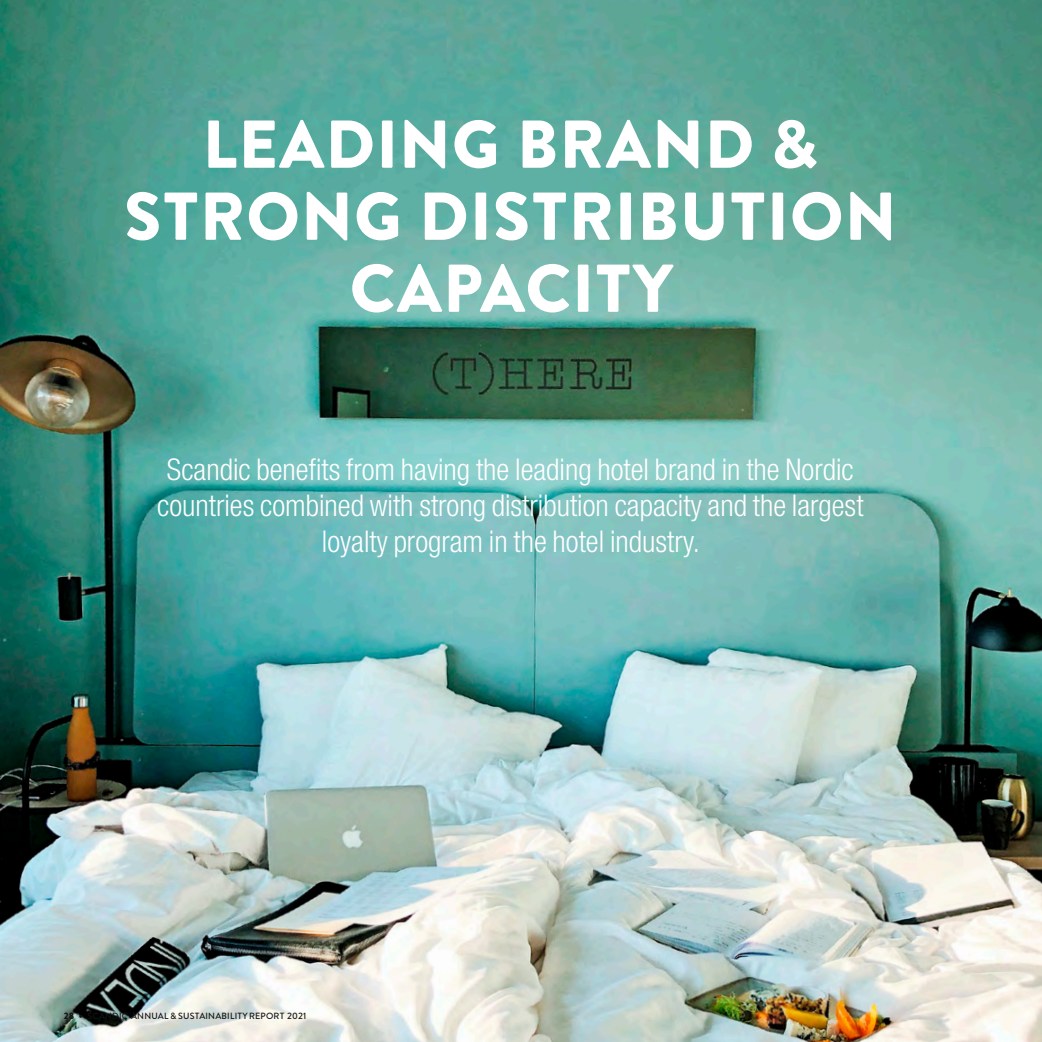
<style>
.page{position:relative;width:1042px;height:1042px;background:#fff}
.page>*{position:absolute;margin:0;border:0;box-sizing:border-box;transform-origin:0 0}
.t1{font:900 67.5px/72px "Brandon Text";letter-spacing:.02em;color:#fff;text-align:center}
.t2{font:300 condensed 30px/36px "Helvetica Neue LT Std";color:#fff;text-align:center}
.t3{font:500 9px "Brandon Text";letter-spacing:.02em;color:#131413}
.s1{font-weight:900}
.s2{font-weight:900;font-size:10.5px}
</style>
<div class="page">
<img style="left:0;top:0;width:1042px;height:1042px">
<h1 class="t1" style="left:124px;top:107px;width:773px">LEADING BRAND &amp;<br>STRONG DISTRIBUTION<br>CAPACITY</h1>
<p class="t2" style="left:157px;top:451px;width:708px">Scandic benefits from having the leading hotel brand in the Nordic countries combined with strong distribution capacity and the largest loyalty program in the hotel industry.</p>
<p class="t3" style="left:64px;top:1009px;width:244px"><span class="s1">28</span> <span class="s2">•</span> SCANDIC ANNUAL &amp; SUSTAINABILITY REPORT 2021</p>
</div>
